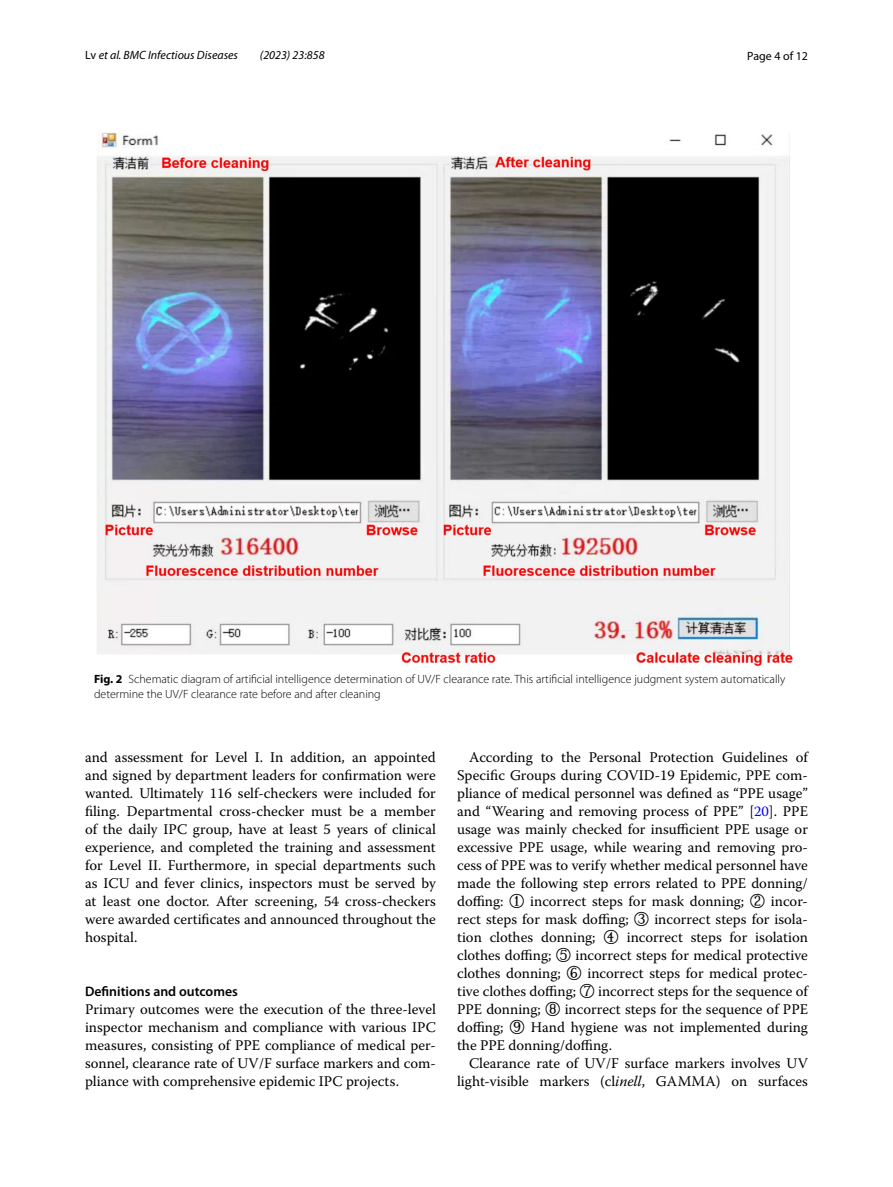
<style>
.page{position:relative;width:893px;height:1187px;background:#fff}
.page>*{position:absolute;margin:0;border:0;box-sizing:border-box;transform-origin:0 0}
.t1{font:14.7px/18px "Warnock Pro";color:#000;text-align:justify}
.t2{font:600 13.8px "Myriad Pro";color:#000}
.t3{font:300 12px/15px "Myriad Pro";color:#000}
.t4{font:italic 12px "Myriad Pro";color:#000}
.t5{font:12px "Myriad Pro";color:#000}
.s1{font-style:normal}
.s2{font-weight:700}
.s3{color:#00f}
.s4{font-family:"Code 2000"}
.s5{font-style:italic}
</style>
<div class="page">
<img style="left:97px;top:133px;width:696px;height:534px">
<p class="t4" style="left:85px;top:48px;width:155px"><span class="s1">Lv</span> et al. BMC Infectious Diseases</p>
<p class="t4" style="left:260px;top:48px;width:66px">(2023) 23:858</p>
<p class="t5" style="left:747px;top:48px;width:62px">Page 4 of 12</p>
<p class="t3" style="left:94px;top:671px;width:693px"><span class="s2">Fig. 2</span> Schematic diagram of artificial intelligence determination of UV/F clearance rate. This artificial intelligence judgment system automatically determine the UV/F clearance rate before and after cleaning</p>
<p class="t1" style="left:85px;top:747px;width:352px">and assessment for Level I. In addition, an appointed and signed by department leaders for confirmation were wanted. Ultimately 116 self-checkers were included for filing. Departmental cross-checker must be a member of the daily IPC group, have at least 5 years of clinical experience, and completed the training and assessment for Level II. Furthermore, in special departments such as ICU and fever clinics, inspectors must be served by at least one doctor. After screening, 54 cross-checkers were awarded certificates and announced throughout the hospital.</p>
<p class="t2" style="left:85px;top:982px;width:154px">Definitions and outcomes</p>
<p class="t1" style="left:85px;top:1000px;width:352px">Primary outcomes were the execution of the three-level inspector mechanism and compliance with various IPC measures, consisting of PPE compliance of medical per&shy;sonnel, clearance rate of UV/F surface markers and com&shy;pliance with comprehensive epidemic IPC projects.</p>
<p class="t1" style="left:457px;top:747px;width:352px;text-indent:12px">According to the Personal Protection Guidelines of Specific Groups during COVID-19 Epidemic, PPE com&shy;pliance of medical personnel was defined as “PPE usage” and “Wearing and removing process of PPE” [<span class="s3">20</span>]. PPE usage was mainly checked for insufficient PPE usage or excessive PPE usage, while wearing and removing pro&shy;cess of PPE was to verify whether medical personnel have made the following step errors related to PPE donning/ doffing: <span class="s4">①</span> incorrect steps for mask donning; <span class="s4">②</span> incor&shy;rect steps for mask doffing; <span class="s4">③</span> incorrect steps for isola&shy;tion clothes donning; <span class="s4">④</span> incorrect steps for isolation clothes doffing; <span class="s4">⑤</span> incorrect steps for medical protective clothes donning; <span class="s4">⑥</span> incorrect steps for medical protec&shy;tive clothes doffing; <span class="s4">⑦</span> incorrect steps for the sequence of PPE donning; <span class="s4">⑧</span> incorrect steps for the sequence of PPE doffing; <span class="s4">⑨</span> Hand hygiene was not implemented during the PPE donning/doffing.</p>
<p class="t1" style="left:457px;top:1053px;width:352px;text-align:right">Clearance rate of UV/F surface markers involves UV light-visible markers (cl<span class="s5">inell</span>, GAMMA) on surfaces</p>
</div>
